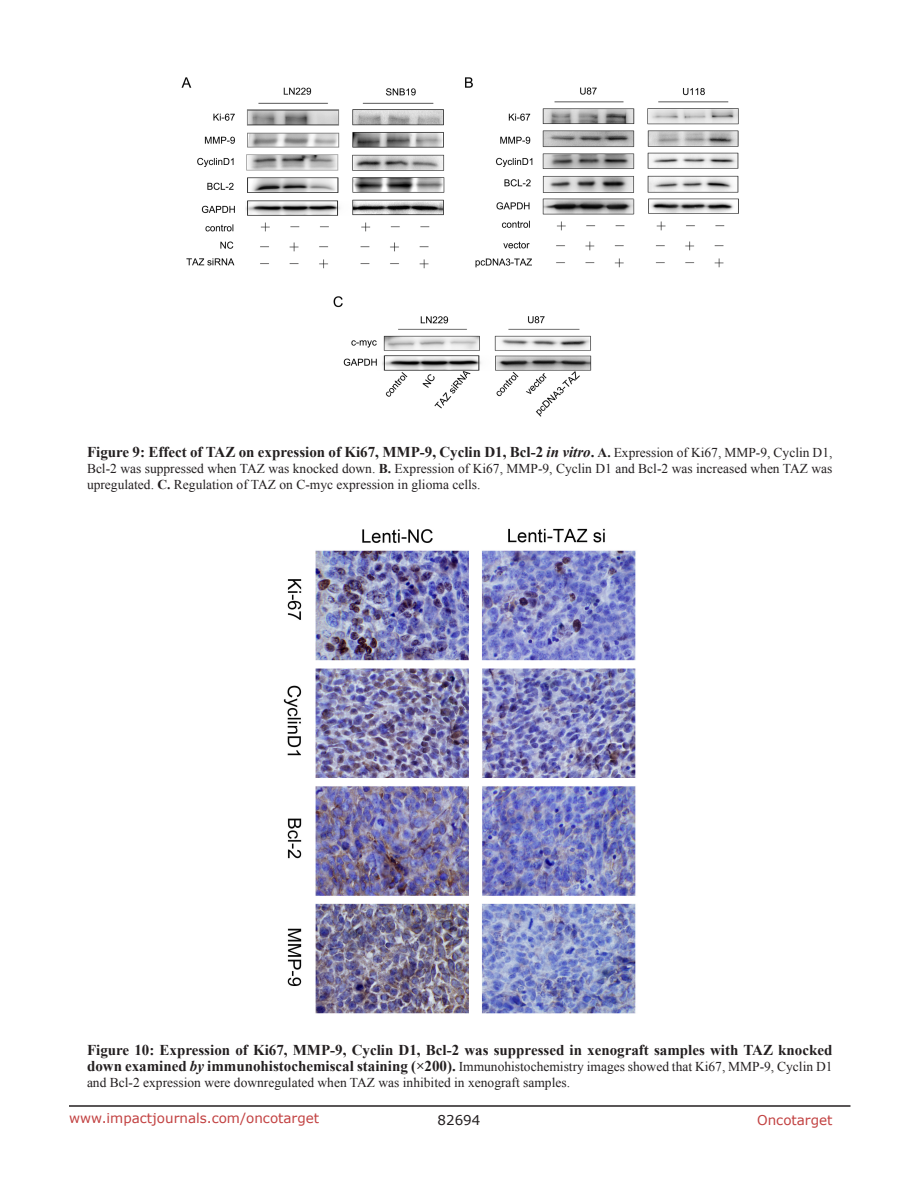
<style>
.page{position:relative;width:918px;height:1188px;background:#fff}
.page>*{position:absolute;margin:0;border:0;box-sizing:border-box;transform-origin:0 0}
.figuretext{font:700 15px "Times New Roman";color:#231f20}
.figuretext-2{font:13.5px/16.2px "Times New Roman";color:#231f20}
.t1{font:13.5px "Verdana";color:#c24141}
.t2{font:13.5px "Verdana";color:#231f20}
.s1{font-style:italic}
.s2{font-size:13.5px}
.s3{font-weight:400;font-size:13.5px}
.s4{font-weight:700}
.s5{font-weight:700;font-size:15px}
.s6{font-weight:700;font-style:italic;font-size:15px}
</style>
<div class="page">
<hr style="left:69px;top:1105px;width:781px;height:2px;background:#231f20">
<img style="left:181px;top:77px;width:558px;height:340px">
<img style="left:283px;top:528px;width:353px;height:486px">
<p class="figuretext" style="left:87px;top:442px;width:747px">Figure 9: Effect of TAZ on expression of Ki67, MMP-9, Cyclin D1, Bcl-2 <span class="s1">in vitro</span>. <span class="s2">A.</span> <span class="s3">Expression of Ki67, MMP-9, Cyclin D1,</span></p>
<p class="figuretext-2" style="left:87px;top:460px;width:747px">Bcl-2 was suppressed when TAZ was knocked down. <span class="s4">B.</span> Expression of Ki67, MMP-9, Cyclin D1 and Bcl-2 was increased when TAZ was upregulated. <span class="s4">C.</span> Regulation of TAZ on C-myc expression in glioma cells.</p>
<p class="figuretext" style="left:87px;top:1039px;width:747px">Figure 10: Expression of Ki67, MMP-9, Cyclin D1, Bcl-2 was suppressed in xenograft samples with TAZ knocked</p>
<p class="figuretext-2" style="left:87px;top:1058px;width:747px"><span class="s5">down examined</span> <span class="s6">by</span> <span class="s5">immunohistochemiscal staining (×200).</span> Immunohistochemistry images showed that Ki67, MMP-9, Cyclin D1 and Bcl-2 expression were downregulated when TAZ was inhibited in xenograft samples.</p>
<p class="t1" style="left:69px;top:1109px;width:252px">www.impactjournals.com/oncotarget</p>
<p class="t2" style="left:438px;top:1111px;width:44px">82694</p>
<p class="t1" style="left:757px;top:1111px;width:77px">Oncotarget</p>
</div>
